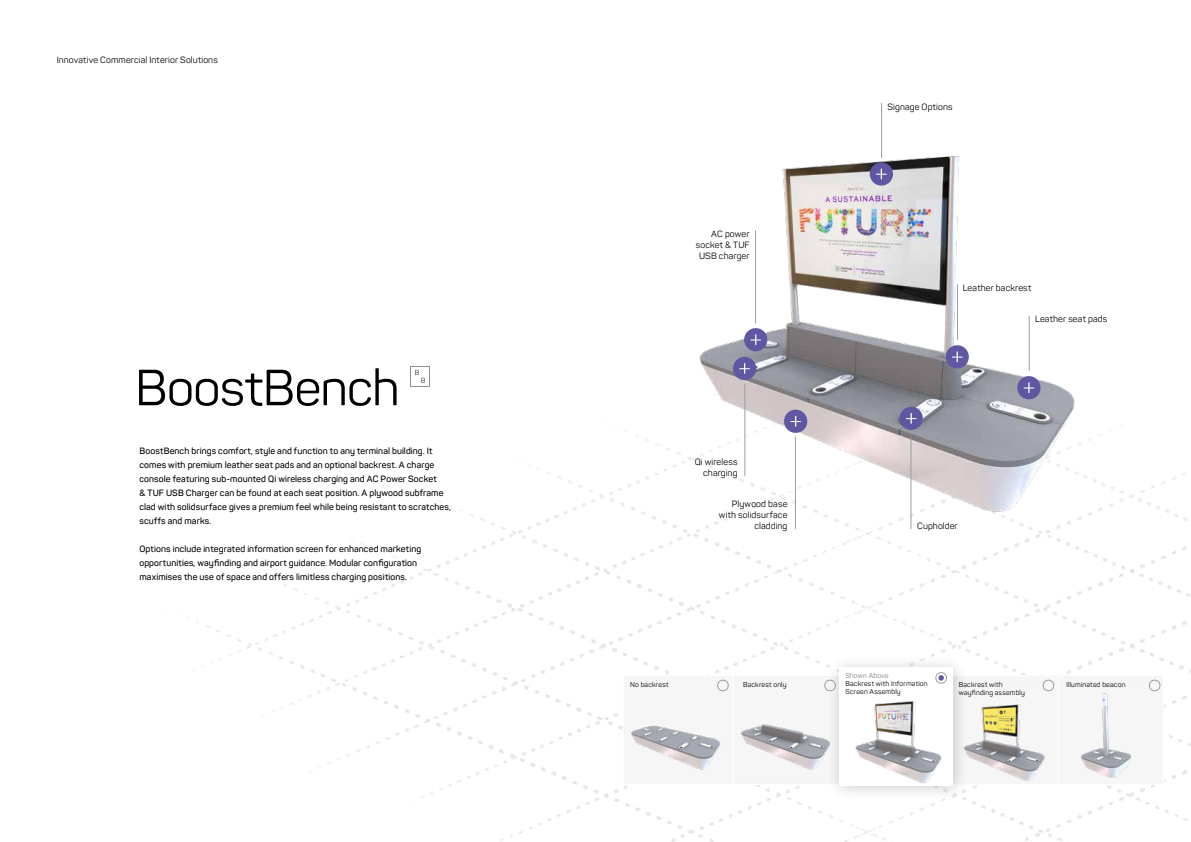
<style>
.page{position:relative;width:1191px;height:842px;background:#fff}
.page>*{position:absolute;margin:0;border:0;box-sizing:border-box;transform-origin:0 0}
.t1{font:50px "Panton";letter-spacing:-.005em;color:#000}
.t2{font:600 9px/14px "Panton";letter-spacing:.01em;color:#000}
.t3{font:9px/11px "Panton";letter-spacing:.01em;color:#000;text-align:right}
.t4{font:7px/8px "Panton";letter-spacing:.025em;color:#000}
.t5{font:7px "Panton";letter-spacing:.02em;color:#818080}
</style>
<div class="page">
<img style="left:185px;top:366px;width:1006px;height:476px">
<img style="left:659px;top:127px;width:480px;height:402px">
<div style="left:1058px;top:675px;width:105px;height:110px;background:#f6f6f6"></div>
<img style="left:1081px;top:684px;width:80px;height:94px">
<svg style="left:968px;top:677px;width:88px;height:106px;fill:#f6f6f6"></svg>
<img style="left:735px;top:677px;width:91px;height:104px">
<svg style="left:625px;top:677px;width:106px;height:106px;fill:#f6f6f6"></svg>
<div style="left:826px;top:655px;width:142px;height:147px;background:#000;opacity:.2"></div>
<div style="left:839px;top:667px;width:113px;height:118px;background:#fff"></div>
<img style="left:855px;top:701px;width:87px;height:83px">
<svg style="left:868px;top:161px;width:26px;height:26px"></svg>
<svg style="left:783px;top:408px;width:25px;height:26px"></svg>
<svg style="left:732px;top:327px;width:36px;height:54px;background:#9491b3"></svg>
<svg style="left:944px;top:344px;width:26px;height:26px"></svg>
<svg style="left:898px;top:406px;width:26px;height:25px"></svg>
<svg style="left:1016px;top:375px;width:25px;height:25px"></svg>
<hr style="left:881px;top:103px;width:1px;height:55px;background:#9d9d9c">
<hr style="left:957px;top:284px;width:1px;height:56px;background:#9d9d9c">
<hr style="left:1029px;top:316px;width:1px;height:55px;background:#9d9d9c">
<hr style="left:795px;top:436px;width:1px;height:93px;background:#9d9d9c">
<hr style="left:910px;top:436px;width:1px;height:93px;background:#9d9d9c">
<hr style="left:755px;top:231px;width:1px;height:92px;background:#9d9d9c">
<hr style="left:744px;top:384px;width:1px;height:92px;background:#9d9d9c">
<svg style="left:935px;top:672px;width:12px;height:12px"></svg>
<svg style="left:1042px;top:679px;width:12px;height:12px"></svg>
<svg style="left:824px;top:679px;width:12px;height:12px"></svg>
<svg style="left:716px;top:679px;width:13px;height:12px"></svg>
<svg style="left:1148px;top:679px;width:12px;height:12px"></svg>
<svg style="left:410px;top:366px;width:19px;height:21px"></svg>
<p class="t3" style="left:57px;top:55px;width:163px">Innovative Commercial Interior Solutions</p>
<h1 class="t1" style="left:135px;top:357px;width:266px">BoostBench</h1>
<p class="t2" style="left:139px;top:444px;width:313px">BoostBench brings comfort, style and function to any terminal building. It comes with premium leather seat pads and an optional backrest. A charge console featuring sub-mounted Qi wireless charging and AC Power Socket<br>&amp; TUF USB Charger can be found at each seat position. A plywood subframe clad with solidsurface gives a premium feel while being resistant to scratches, scuffs and marks.</p>
<p class="t2" style="left:139px;top:542px;width:283px">Options include integrated information screen for enhanced marketing opportunities, wayfinding and airport guidance. Modular configuration maximises the use of space and offers limitless charging positions.</p>
<p class="t3" style="left:696px;top:229px;width:55px">AC power socket &amp; TUF<br>USB charger</p>
<p class="t3" style="left:694px;top:457px;width:44px">Qi wireless charging</p>
<p class="t3" style="left:719px;top:498px;width:70px">Plywood base with solidsurface cladding</p>
<p class="t4" style="left:630px;top:680px;width:40px">No backrest</p>
<p class="t4" style="left:743px;top:680px;width:45px">Backrest only</p>
<p class="t3" style="left:887px;top:101px;width:67px">Signage Options</p>
<p class="t3" style="left:962px;top:282px;width:70px">Leather backrest</p>
<p class="t3" style="left:1035px;top:314px;width:74px">Leather seat pads</p>
<p class="t3" style="left:917px;top:520px;width:42px">Cupholder</p>
<p class="t5" style="left:845px;top:671px;width:45px">Shown Above</p>
<p class="t4" style="left:845px;top:680px;width:84px">Backrest with Information<br>Screen Assembly</p>
<p class="t4" style="left:958px;top:680px;width:68px">Backrest with wayfinding assembly</p>
<p class="t4" style="left:1066px;top:680px;width:61px">Illuminated beacon</p>
</div>
